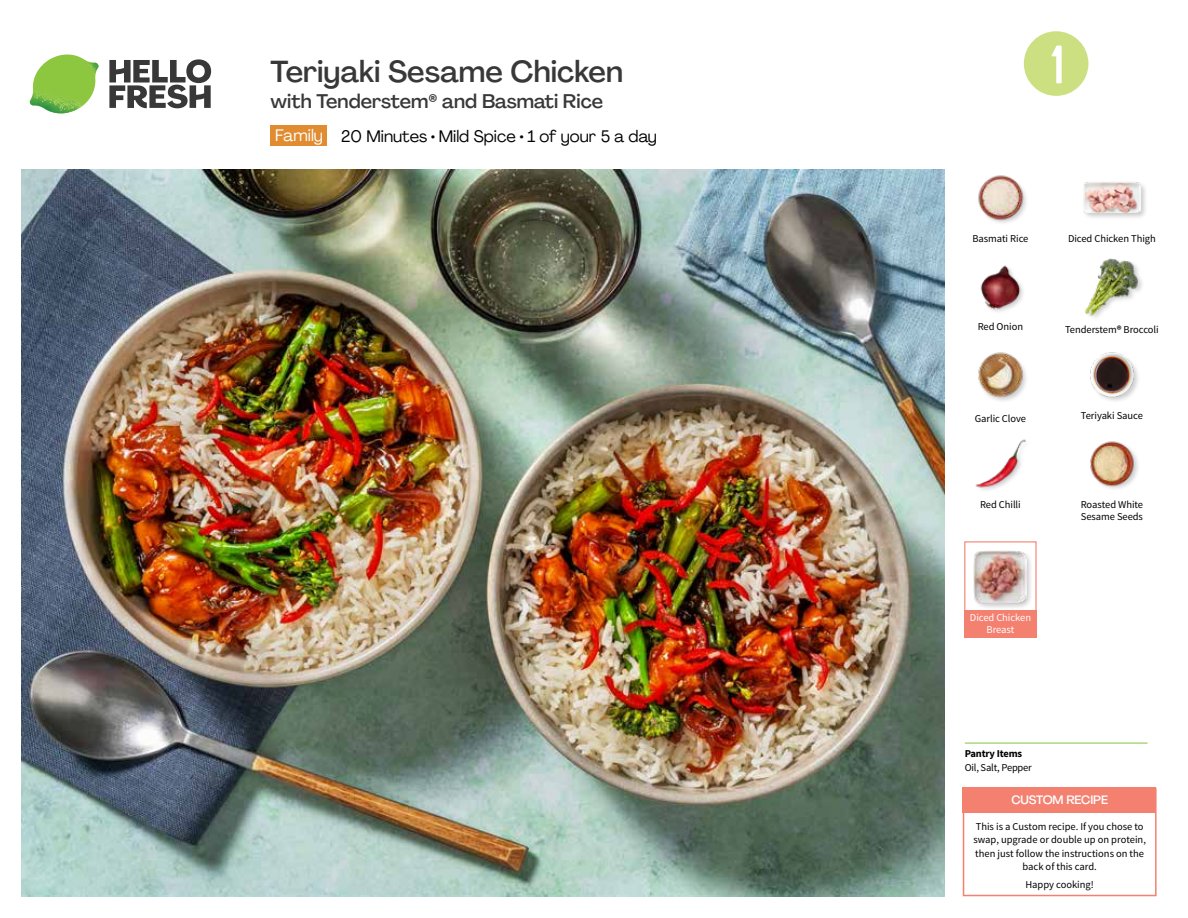
<style>
.page{position:relative;width:1188px;height:918px;background:#fff}
.page>*{position:absolute;margin:0;border:0;box-sizing:border-box;transform-origin:0 0}
.t1{font:54px "Kapra";color:#fff}
.t2{font:500 30px "Agrandir";color:#383839}
.t3{font:500 19.5px "Agrandir";color:#383839}
.t4{font:16.5px "Agrandir";color:#000}
.t5{font:16.5px "Agrandir";color:#fff}
.t6{font:500 12px "Agrandir";letter-spacing:-.01em;color:#fff}
.t7{font:10.5px/13.5px "Source Sans Pro";letter-spacing:-.005em;color:#000}
.t8{font:10.5px/12px "Source Sans Pro";letter-spacing:-.005em;color:#fff;text-align:center}
.t9{font:700 10.5px "Source Sans Pro";letter-spacing:-.02em;color:#000}
.s1{font-family:"Source Sans Pro";font-weight:700}
.s2{font-weight:700}
</style>
<div class="page">
<svg style="left:109px;top:59px;width:102px;height:49px"></svg>
<img style="left:30px;top:55px;width:69px;height:59px">
<img style="left:21px;top:170px;width:924px;height:727px">
<div style="left:963px;top:788px;width:194px;height:108px;border:2px solid #f48070"></div>
<div style="left:963px;top:788px;width:193px;height:25px;background:#f48070"></div>
<hr style="left:965px;top:743px;width:183px;height:1px;background:#82c341">
<div style="left:964px;top:541px;width:73px;height:73px;border:1px solid #f48070"></div>
<div style="left:964px;top:610px;width:73px;height:28px;background:#f48070"></div>
<div style="left:973px;top:549px;width:61px;height:61px;background:#000;opacity:.2"></div>
<img style="left:974px;top:550px;width:53px;height:53px">
<div style="left:271px;top:126px;width:56px;height:20px;background:#e18c31"></div>
<img style="left:978px;top:352px;width:48px;height:49px">
<img style="left:975px;top:439px;width:51px;height:51px">
<img style="left:1090px;top:441px;width:48px;height:48px">
<img style="left:1090px;top:352px;width:48px;height:49px">
<img style="left:978px;top:175px;width:48px;height:48px">
<img style="left:980px;top:265px;width:43px;height:47px">
<img style="left:1085px;top:258px;width:56px;height:57px">
<div style="left:1082px;top:181px;width:66px;height:40px;background:#000;opacity:.2"></div>
<img style="left:1083px;top:181px;width:58px;height:40px">
<svg style="left:1023px;top:31px;width:66px;height:65px"></svg>
<h2 class="t2" style="left:271px;top:53px;width:354px">Teriyaki Sesame Chicken</h2>
<h3 class="t3" style="left:271px;top:89px;width:334px">with Tenderstem<span class="s1">®</span> and Basmati Rice</h3>
<h3 class="t5" style="left:275px;top:125px;width:49px">Family</h3>
<h3 class="t4" style="left:341px;top:126px;width:317px">20 Minutes • Mild Spice • 1 of your 5 a day</h3>
<h1 class="t1" style="left:1051px;top:34px;width:15px">1</h1>
<p class="t7" style="left:972px;top:232px;width:58px">Basmati Rice</p>
<p class="t7" style="left:1068px;top:232px;width:89px">Diced Chicken Thigh</p>
<p class="t7" style="left:978px;top:320px;width:47px">Red Onion</p>
<p class="t7" style="left:1065px;top:323px;width:95px">Tenderstem<span class="s2">®</span> Broccoli</p>
<p class="t7" style="left:975px;top:412px;width:53px">Garlic Clove</p>
<p class="t7" style="left:1081px;top:409px;width:64px">Teriyaki Sauce</p>
<p class="t7" style="left:980px;top:498px;width:42px">Red Chilli</p>
<p class="t8" style="left:970px;top:612px;width:63px">Diced Chicken<br>Breast</p>
<p class="t9" style="left:965px;top:746px;width:59px">Pantry Items</p>
<p class="t7" style="left:965px;top:761px;width:69px">Oil, Salt, Pepper</p>
<p class="t7" style="left:1081px;top:499px;width:64px;line-height:12px">Roasted White<br>Sesame Seeds</p>
<p class="t6" style="left:1011px;top:792px;width:98px">CUSTOM RECIPE</p>
<p class="t7" style="left:973px;top:820px;width:174px;text-align:center">This is a Custom recipe. If you chose to swap, upgrade or double up on protein, then just follow the instructions on the back of this card.</p>
<p class="t7" style="left:1025px;top:878px;width:70px">Happy cooking!</p>
</div>
